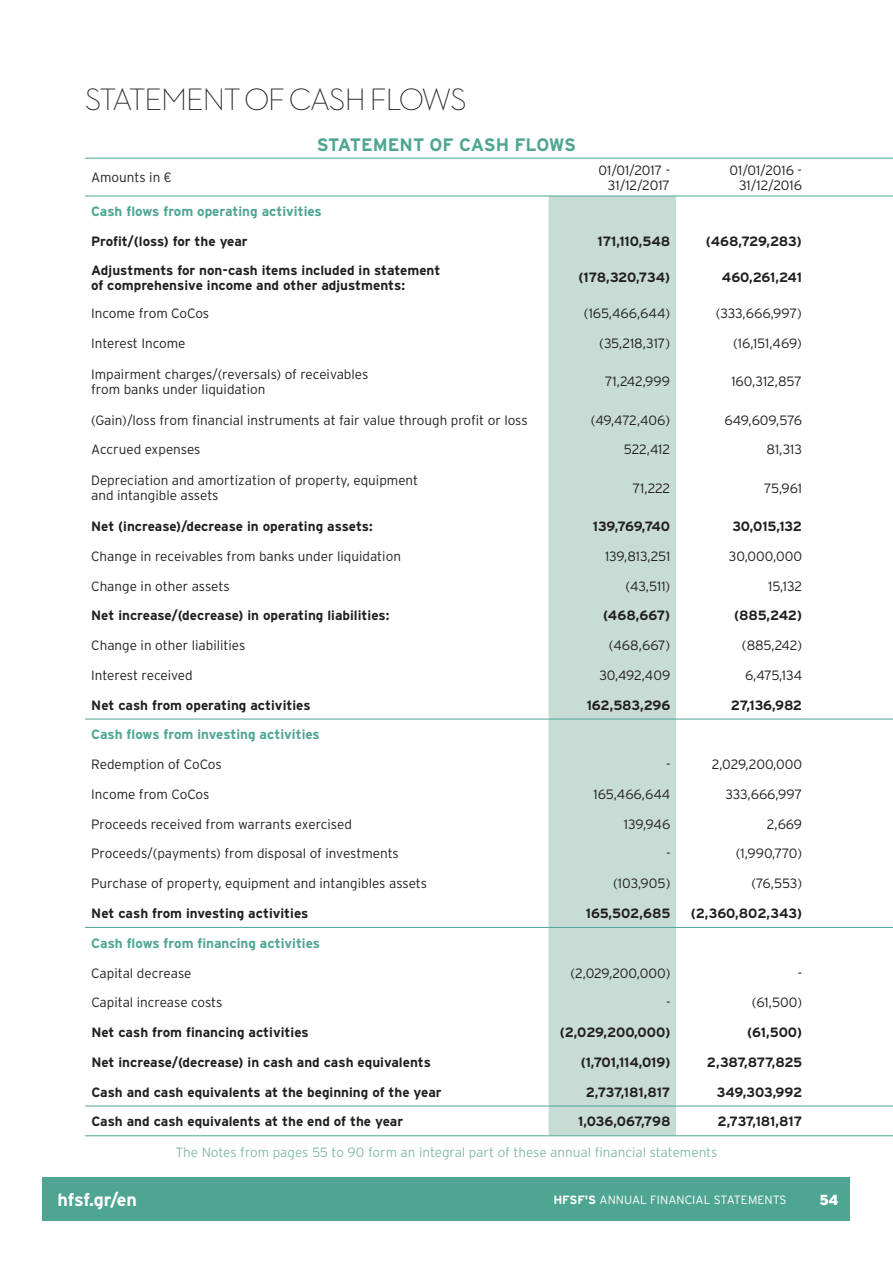
<style>
.page{position:relative;width:893px;height:1263px;background:#fff}
.page>*{position:absolute;margin:0;border:0;box-sizing:border-box;transform-origin:0 0}
.t1{font:300 31.5px "Neutraface Two Disp Greek";letter-spacing:-.03em;color:#231f20}
.t2{font:700 18px "Interstate GR";letter-spacing:-.01em;color:#4ea592}
.t3{font:700 18px "Interstate GR";letter-spacing:-.01em;color:#fff}
.t4{font:15px "Neutraface Two Disp Greek Titl";color:#fff}
.t5{font:300 13.5px/15px "Interstate GR";color:#231f20;text-align:right}
.t6{font:700 13.5px/15px "Interstate GR";color:#231f20}
.t7{font:700 13.5px "Interstate GR";color:#4ea592}
.t8{font:300 13.5px "Interstate GR";color:#86baad}
.t9{font:700 13.5px "Interstate GR";letter-spacing:-.025em;color:#231f20}
.t10{font:700 13.5px "Interstate GR";letter-spacing:-.035em;color:#231f20}
.t11{font:700 13.5px "Interstate GR";letter-spacing:-.02em;color:#231f20}
.t12{font:300 12px "Interstate GR";color:#fff}
.s1{font-weight:700}
</style>
<div class="page">
<div style="left:43px;top:1177px;width:807px;height:43px;background:#4ea592"></div>
<div style="left:549px;top:197px;width:127px;height:938px;background:#c8dcd6"></div>
<hr style="left:85px;top:158px;width:464px;height:1px;background:#4ea592">
<hr style="left:549px;top:158px;width:127px;height:1px;background:#4ea592">
<hr style="left:676px;top:158px;width:132px;height:1px;background:#4ea592">
<hr style="left:808px;top:158px;width:85px;height:1px;background:#4ea592">
<hr style="left:85px;top:196px;width:464px;height:1px;background:#4ea592">
<hr style="left:549px;top:196px;width:127px;height:1px;background:#4ea592">
<hr style="left:676px;top:196px;width:132px;height:1px;background:#4ea592">
<hr style="left:808px;top:196px;width:85px;height:1px;background:#4ea592">
<hr style="left:85px;top:927px;width:464px;height:1px;background:#4ea592">
<hr style="left:549px;top:927px;width:127px;height:1px;background:#4ea592">
<hr style="left:676px;top:927px;width:132px;height:1px;background:#4ea592">
<hr style="left:808px;top:927px;width:85px;height:1px;background:#4ea592">
<hr style="left:85px;top:1135px;width:464px;height:1px;background:#4ea592">
<hr style="left:549px;top:1135px;width:127px;height:1px;background:#4ea592">
<hr style="left:676px;top:1135px;width:132px;height:1px;background:#4ea592">
<hr style="left:808px;top:1135px;width:85px;height:1px;background:#4ea592">
<hr style="left:85px;top:719px;width:464px;height:1px;background:#4ea592">
<hr style="left:549px;top:719px;width:127px;height:1px;background:#4ea592">
<hr style="left:676px;top:719px;width:132px;height:1px;background:#4ea592">
<hr style="left:808px;top:719px;width:85px;height:1px;background:#4ea592">
<hr style="left:85px;top:1106px;width:464px;height:1px;background:#4ea592">
<hr style="left:549px;top:1106px;width:127px;height:1px;background:#4ea592">
<hr style="left:676px;top:1106px;width:132px;height:1px;background:#4ea592">
<hr style="left:808px;top:1106px;width:85px;height:1px;background:#4ea592">
<h1 class="t1" style="left:85px;top:82px;width:383px">STATEMENT OF CASH FLOWS</h1>
<h2 class="t2" style="left:317px;top:134px;width:261px">STATEMENT OF CASH FLOWS</h2>
<p class="t5" style="left:91px;top:170px;width:82px">Amounts in €</p>
<p class="t5" style="left:598px;top:163px;width:73px">01/01/2017 -<br>31/12/2017</p>
<p class="t5" style="left:729px;top:163px;width:74px">01/01/2016 -<br>31/12/2016</p>
<p class="t7" style="left:91px;top:204px;width:232px">Cash flows from operating activities</p>
<p class="t6" style="left:91px;top:234px;width:158px">Profit/(loss) for the year</p>
<p class="t6" style="left:597px;top:234px;width:74px">171,110,548</p>
<p class="t6" style="left:706px;top:234px;width:98px">(468,729,283)</p>
<p class="t6" style="left:91px;top:262px;width:351px">Adjustments for non-cash items included in statement of comprehensive income and other adjustments:</p>
<p class="t9" style="left:579px;top:270px;width:93px">(178,320,734)</p>
<p class="t11" style="left:722px;top:270px;width:82px">460,261,241</p>
<p class="t5" style="left:91px;top:306px;width:120px">Income from CoCos</p>
<p class="t5" style="left:584px;top:306px;width:88px">(165,466,644)</p>
<p class="t5" style="left:716px;top:306px;width:88px">(333,666,997)</p>
<p class="t5" style="left:91px;top:336px;width:96px">Ιnterest Ιncome</p>
<p class="t5" style="left:599px;top:336px;width:72px">(35,218,317)</p>
<p class="t5" style="left:733px;top:336px;width:70px">(16,151,469)</p>
<p class="t5" style="left:91px;top:366px;width:279px;text-align:left">Impairment charges/(reversals) of receivables from banks under liquidation</p>
<p class="t5" style="left:605px;top:374px;width:67px">71,242,999</p>
<p class="t5" style="left:731px;top:374px;width:72px">160,312,857</p>
<p class="t5" style="left:91px;top:412px;width:438px">(Gain)/loss from financial instruments at fair value through profit or loss</p>
<p class="t5" style="left:591px;top:412px;width:81px">(49,472,406)</p>
<p class="t5" style="left:724px;top:412px;width:79px">649,609,576</p>
<p class="t5" style="left:91px;top:442px;width:111px">Accrued expenses</p>
<p class="t5" style="left:624px;top:442px;width:48px">522,412</p>
<p class="t5" style="left:767px;top:442px;width:37px">81,313</p>
<p class="t5" style="left:91px;top:473px;width:329px;text-align:left">Depreciation and amortization of property, equipment and intangible assets</p>
<p class="t5" style="left:633px;top:480px;width:39px">71,222</p>
<p class="t5" style="left:764px;top:480px;width:39px">75,961</p>
<p class="t6" style="left:91px;top:519px;width:283px">Net (increase)/decrease in operating assets:</p>
<p class="t9" style="left:593px;top:519px;width:79px">139,769,740</p>
<p class="t6" style="left:732px;top:519px;width:71px">30,015,132</p>
<p class="t5" style="left:91px;top:548px;width:311px">Change in receivables from banks under liquidation</p>
<p class="t5" style="left:605px;top:548px;width:67px">139,813,251</p>
<p class="t5" style="left:729px;top:548px;width:75px">30,000,000</p>
<p class="t5" style="left:91px;top:578px;width:140px">Change in οther assets</p>
<p class="t5" style="left:625px;top:578px;width:46px">(43,511)</p>
<p class="t5" style="left:768px;top:578px;width:35px">15,132</p>
<p class="t6" style="left:91px;top:608px;width:300px">Net increase/(decrease) in operating liabilities:</p>
<p class="t6" style="left:603px;top:608px;width:69px">(468,667)</p>
<p class="t6" style="left:734px;top:608px;width:70px">(885,242)</p>
<p class="t5" style="left:91px;top:638px;width:156px">Change in other liabilities</p>
<p class="t5" style="left:609px;top:638px;width:63px">(468,667)</p>
<p class="t5" style="left:742px;top:638px;width:62px">(885,242)</p>
<p class="t5" style="left:91px;top:667px;width:103px">Interest received</p>
<p class="t5" style="left:599px;top:667px;width:72px">30,492,409</p>
<p class="t5" style="left:745px;top:667px;width:59px">6,475,134</p>
<p class="t6" style="left:91px;top:697px;width:221px">Net cash from operating activities</p>
<p class="t6" style="left:587px;top:697px;width:85px">162,583,296</p>
<p class="t6" style="left:731px;top:697px;width:73px">27,136,982</p>
<p class="t7" style="left:91px;top:727px;width:230px">Cash flows from investing activities</p>
<p class="t5" style="left:91px;top:757px;width:132px">Redemption of CoCos</p>
<p class="t5" style="left:666px;top:757px;width:6px">-</p>
<p class="t5" style="left:712px;top:757px;width:92px">2,029,200,000</p>
<p class="t5" style="left:91px;top:786px;width:120px">Income from CoCos</p>
<p class="t5" style="left:594px;top:786px;width:78px">165,466,644</p>
<p class="t5" style="left:725px;top:786px;width:78px">333,666,997</p>
<p class="t5" style="left:91px;top:816px;width:262px">Proceeds received from warrants exercised</p>
<p class="t5" style="left:624px;top:816px;width:48px">139,946</p>
<p class="t5" style="left:767px;top:816px;width:37px">2,669</p>
<p class="t5" style="left:91px;top:846px;width:309px">Proceeds/(payments) from disposal of investments</p>
<p class="t5" style="left:666px;top:846px;width:6px">-</p>
<p class="t5" style="left:736px;top:846px;width:68px">(1,990,770)</p>
<p class="t5" style="left:91px;top:876px;width:337px">Purchase of property, equipment and intangibles assets</p>
<p class="t5" style="left:613px;top:876px;width:59px">(103,905)</p>
<p class="t5" style="left:751px;top:876px;width:52px">(76,553)</p>
<p class="t6" style="left:91px;top:906px;width:219px">Net cash from investing activities</p>
<p class="t6" style="left:586px;top:906px;width:86px">165,502,685</p>
<p class="t6" style="left:691px;top:906px;width:113px">(2,360,802,343)</p>
<p class="t7" style="left:91px;top:935px;width:230px">Cash flows from financing activities</p>
<p class="t5" style="left:91px;top:965px;width:102px">Capital decrease</p>
<p class="t5" style="left:570px;top:965px;width:101px">(2,029,200,000)</p>
<p class="t5" style="left:798px;top:965px;width:6px">-</p>
<p class="t5" style="left:91px;top:995px;width:133px">Capital increase costs</p>
<p class="t5" style="left:666px;top:995px;width:6px">-</p>
<p class="t5" style="left:752px;top:995px;width:52px">(61,500)</p>
<p class="t6" style="left:91px;top:1025px;width:219px">Net cash from financing activities</p>
<p class="t6" style="left:560px;top:1025px;width:112px">(2,029,200,000)</p>
<p class="t6" style="left:747px;top:1025px;width:57px">(61,500)</p>
<p class="t6" style="left:91px;top:1054px;width:341px">Net increase/(decrease) in cash and cash equivalents</p>
<p class="t6" style="left:581px;top:1054px;width:91px">(1,701,114,019)</p>
<p class="t10" style="left:707px;top:1054px;width:97px">2,387,877,825</p>
<p class="t6" style="left:91px;top:1084px;width:352px">Cash and cash equivalents at the beginning of the year</p>
<p class="t6" style="left:586px;top:1084px;width:86px">2,737,181,817</p>
<p class="t6" style="left:717px;top:1084px;width:87px">349,303,992</p>
<p class="t6" style="left:91px;top:1114px;width:313px">Cash and cash equivalents at the end of the year</p>
<p class="t6" style="left:578px;top:1114px;width:94px">1,036,067,798</p>
<p class="t6" style="left:718px;top:1114px;width:86px">2,737,181,817</p>
<p class="t8" style="left:175px;top:1144px;width:544px">The Νotes from pages 55 to 90 form an integral part of these annual financial statements</p>
<h2 class="t3" style="left:58px;top:1190px;width:81px">hfsf.gr/en</h2>
<p class="t4" style="left:820px;top:1190px;width:20px">54</p>
<p class="t12" style="left:553px;top:1193px;width:235px"><span class="s1">HFSF'S</span> ANNUAL FINANCIAL STATEMENTS</p>
</div>
